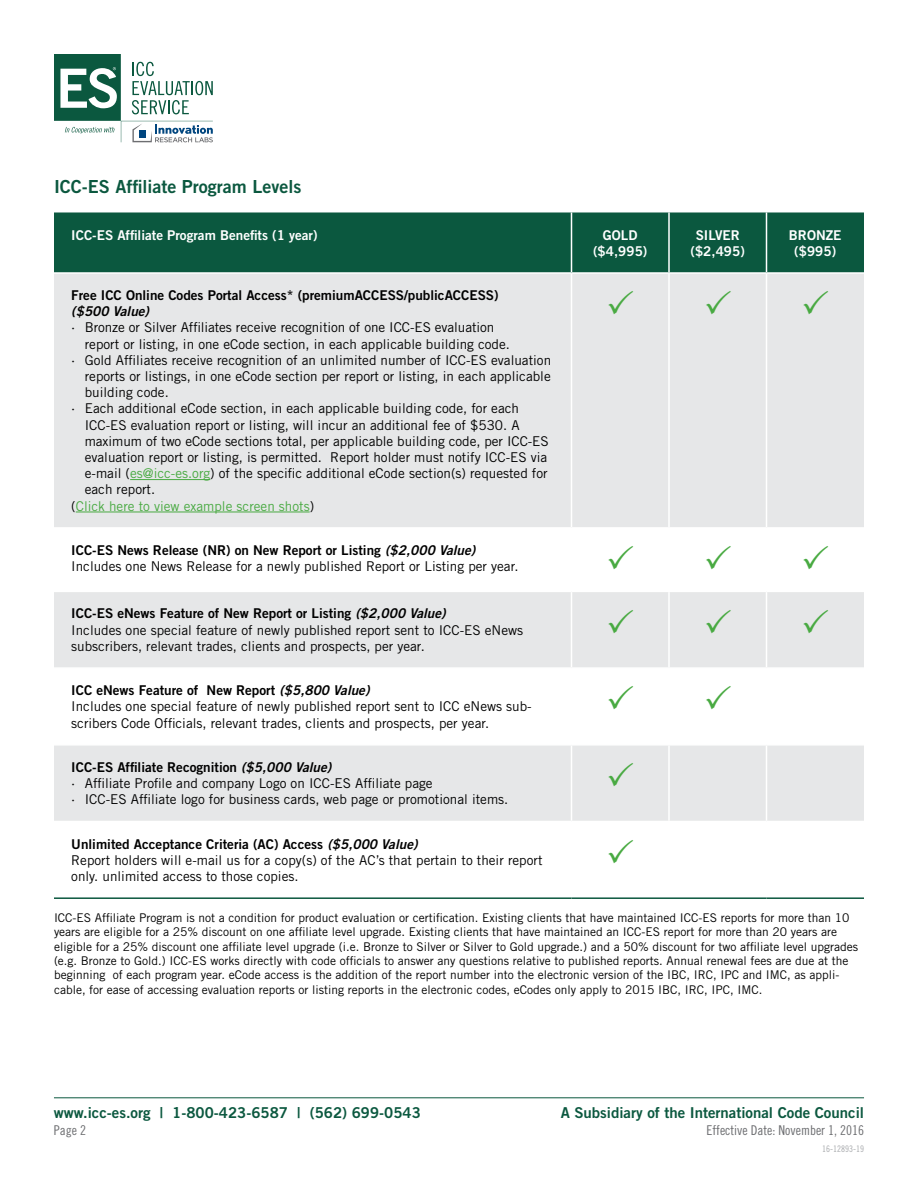
<style>
.page{position:relative;width:918px;height:1188px;background:#fff}
.page>*{position:absolute;margin:0;border:0;box-sizing:border-box;transform-origin:0 0}
.t1{font:18px "Trade Gothic LT Std Bd 2";color:#0b583f}
.t2{font:15px "Trade Gothic LT Std Bd 2";color:#0b583f}
.t3{font:13.5px/16.2px "Trade Gothic LT Std";color:#000}
.t4{font:13.5px "Trade Gothic LT Std Bd 2";color:#000}
.t5{font:13.5px/16.2px "Trade Gothic LT Std Bd 2";color:#fff;text-align:center}
.t6{font:13.5px "Trade Gothic LT Std";color:#49aa42}
.t7{font:13.5px "Trade Gothic LT Std Cn 18";color:#6d6e71}
.t8{font:13.5px "Trade Gothic LT Std Bd 2 Obl";color:#000}
.t9{font:12px/14.4px "Trade Gothic LT Std";color:#000}
.t10{font:9px "Trade Gothic LT Std Cn 18";color:#a7a9ac}
.s1{color:#49aa42}
.s2{color:#000}
.s3{font-family:"Trade Gothic LT Std Bd 2 Obl"}
</style>
<div class="page">
<hr style="left:54px;top:1097px;width:810px;height:1px;background:#0b583f">
<svg style="left:54px;top:54px;width:159px;height:88px"></svg>
<div style="left:54px;top:212px;width:810px;height:60px;background:#0b583f"></div>
<svg style="left:54px;top:274px;width:810px;height:547px;fill:#e6e7e8"></svg>
<hr style="left:571px;top:212px;width:1px;height:60px;background:#fff">
<hr style="left:668px;top:212px;width:2px;height:60px;background:#fff">
<hr style="left:766px;top:212px;width:1px;height:60px;background:#fff">
<hr style="left:571px;top:274px;width:1px;height:253px;background:#fff">
<hr style="left:668px;top:274px;width:2px;height:253px;background:#fff">
<hr style="left:766px;top:274px;width:1px;height:253px;background:#fff">
<hr style="left:54px;top:527px;width:518px;height:2px;background:#fff">
<hr style="left:572px;top:527px;width:97px;height:2px;background:#fff">
<hr style="left:571px;top:529px;width:1px;height:62px;background:#fff">
<hr style="left:669px;top:527px;width:97px;height:2px;background:#fff">
<hr style="left:668px;top:529px;width:2px;height:62px;background:#fff">
<hr style="left:766px;top:527px;width:98px;height:2px;background:#fff">
<hr style="left:766px;top:529px;width:1px;height:62px;background:#fff">
<hr style="left:54px;top:591px;width:518px;height:1px;background:#fff">
<hr style="left:572px;top:591px;width:97px;height:1px;background:#fff">
<hr style="left:571px;top:592px;width:1px;height:75px;background:#fff">
<hr style="left:669px;top:591px;width:97px;height:1px;background:#fff">
<hr style="left:668px;top:592px;width:2px;height:75px;background:#fff">
<hr style="left:766px;top:591px;width:98px;height:1px;background:#fff">
<hr style="left:766px;top:592px;width:1px;height:75px;background:#fff">
<hr style="left:54px;top:667px;width:518px;height:2px;background:#fff">
<hr style="left:572px;top:667px;width:97px;height:2px;background:#fff">
<hr style="left:571px;top:669px;width:1px;height:75px;background:#fff">
<hr style="left:669px;top:667px;width:97px;height:2px;background:#fff">
<hr style="left:668px;top:669px;width:2px;height:75px;background:#fff">
<hr style="left:766px;top:667px;width:98px;height:2px;background:#fff">
<hr style="left:766px;top:669px;width:1px;height:75px;background:#fff">
<hr style="left:54px;top:744px;width:518px;height:2px;background:#fff">
<hr style="left:572px;top:744px;width:97px;height:2px;background:#fff">
<hr style="left:571px;top:746px;width:1px;height:75px;background:#fff">
<hr style="left:669px;top:744px;width:97px;height:2px;background:#fff">
<hr style="left:668px;top:746px;width:2px;height:75px;background:#fff">
<hr style="left:766px;top:744px;width:98px;height:2px;background:#fff">
<hr style="left:766px;top:746px;width:1px;height:75px;background:#fff">
<hr style="left:54px;top:897px;width:518px;height:2px;background:#0b583f">
<hr style="left:572px;top:897px;width:97px;height:2px;background:#0b583f">
<hr style="left:669px;top:897px;width:97px;height:2px;background:#0b583f">
<hr style="left:766px;top:897px;width:98px;height:2px;background:#0b583f">
<hr style="left:130px;top:479px;width:80px;height:1px;background:#49aa42">
<hr style="left:76px;top:512px;width:234px;height:1px;background:#49aa42">
<svg style="left:609px;top:290px;width:24px;height:24px"></svg>
<svg style="left:706px;top:290px;width:25px;height:24px"></svg>
<svg style="left:804px;top:290px;width:24px;height:24px"></svg>
<svg style="left:609px;top:545px;width:24px;height:24px"></svg>
<svg style="left:706px;top:545px;width:25px;height:24px"></svg>
<svg style="left:804px;top:545px;width:24px;height:24px"></svg>
<svg style="left:609px;top:608px;width:24px;height:25px"></svg>
<svg style="left:706px;top:608px;width:25px;height:25px"></svg>
<svg style="left:804px;top:608px;width:24px;height:25px"></svg>
<svg style="left:609px;top:685px;width:24px;height:24px"></svg>
<svg style="left:706px;top:685px;width:25px;height:24px"></svg>
<svg style="left:609px;top:762px;width:24px;height:24px"></svg>
<h1 class="t1" style="left:54px;top:175px;width:249px">ICC-ES Affiliate Program Levels</h1>
<p class="t5" style="left:71px;top:226px;width:248px">ICC-ES Affiliate Program Benefits (1 year)</p>
<p class="t5" style="left:593px;top:226px;width:56px">GOLD ($4,995)</p>
<p class="t5" style="left:691px;top:226px;width:56px">SILVER ($2,495)</p>
<p class="t5" style="left:789px;top:226px;width:54px">BRONZE ($995)</p>
<p class="t4" style="left:71px;top:287px;width:429px">Free ICC Online Codes Portal Access* (premiumACCESS/publicACCESS)</p>
<p class="t8" style="left:71px;top:303px;width:79px">($500 Value)</p>
<p class="t3" style="left:71px;top:319px;width:425px">· Bronze or Silver Affiliates receive recognition of one ICC-ES evaluation</p>
<p class="t3" style="left:85px;top:336px;width:427px">report or listing, in one eCode section, in each applicable building code.</p>
<p class="t3" style="left:71px;top:352px;width:481px">· Gold Affiliates receive recognition of an unlimited number of ICC-ES evaluation</p>
<p class="t3" style="left:85px;top:368px;width:468px">reports or listings, in one eCode section per report or listing, in each applicable</p>
<p class="t3" style="left:85px;top:384px;width:86px">building code.</p>
<p class="t3" style="left:71px;top:400px;width:449px">· Each additional eCode section, in each applicable building code, for each</p>
<p class="t3" style="left:85px;top:417px;width:436px">ICC-ES evaluation report or listing, will incur an additional fee of $530. A</p>
<p class="t3" style="left:85px;top:433px;width:465px">maximum of two eCode sections total, per applicable building code, per ICC-ES</p>
<p class="t3" style="left:85px;top:449px;width:464px">evaluation report or listing, is permitted. Report holder must notify ICC-ES via</p>
<p class="t3" style="left:85px;top:465px;width:464px">e-mail (<span class="s1">es@icc-es.org</span>) of the specific additional eCode section(s) requested for</p>
<p class="t3" style="left:85px;top:481px;width:72px">each report.</p>
<p class="t6" style="left:71px;top:498px;width:244px"><span class="s2">(</span>Click here to view example screen shots<span class="s2">)</span></p>
<p class="t4" style="left:71px;top:542px;width:406px">ICC-ES News Release (NR) on New Report or Listing <span class="s3">($2,000 Value)</span></p>
<p class="t3" style="left:71px;top:558px;width:449px">Includes one News Release for a newly published Report or Listing per year.</p>
<p class="t4" style="left:71px;top:605px;width:376px">ICC-ES eNews Feature of New Report or Listing <span class="s3">($2,000 Value)</span></p>
<p class="t3" style="left:71px;top:622px;width:453px">Includes one special feature of newly published report sent to ICC-ES eNews subscribers, relevant trades, clients and prospects, per year.</p>
<p class="t4" style="left:71px;top:682px;width:300px">ICC eNews Feature of New Report <span class="s3">($5,800 Value)</span></p>
<p class="t3" style="left:71px;top:698px;width:462px">Includes one special feature of newly published report sent to ICC eNews sub&shy;scribers Code Officials, relevant trades, clients and prospects, per year.</p>
<p class="t4" style="left:71px;top:759px;width:262px">ICC-ES Affiliate Recognition <span class="s3">($5,000 Value)</span></p>
<p class="t3" style="left:71px;top:775px;width:439px">· Affiliate Profile and company Logo on ICC-ES Affiliate page<br>· ICC-ES Affiliate logo for business cards, web page or promotional items.</p>
<p class="t4" style="left:71px;top:835px;width:348px">Unlimited Acceptance Criteria (AC) Access <span class="s3">($5,000 Value)</span></p>
<p class="t3" style="left:71px;top:852px;width:473px">Report holders will e-mail us for a copy(s) of the AC’s that pertain to their report only. unlimited access to those copies.</p>
<p class="t9" style="left:54px;top:910px;width:806px">ICC-ES Affiliate Program is not a condition for product evaluation or certification. Existing clients that have maintained ICC-ES reports for more than 10 years are eligible for a 25% discount on one affiliate level upgrade. Existing clients that have maintained an ICC-ES report for more than 20 years are eligible for a 25% discount one affiliate level upgrade (i.e. Bronze to Silver or Silver to Gold upgrade.) and a 50% discount for two affiliate level upgrades (e.g. Bronze to Gold.) ICC-ES works directly with code officials to answer any questions relative to published reports. Annual renewal fees are due at the beginning of each program year. eCode access is the addition of the report number into the electronic version of the IBC, IRC, IPC and IMC, as appli&shy;cable, for ease of accessing evaluation reports or listing reports in the electronic codes, eCodes only apply to 2015 IBC, IRC, IPC, IMC.</p>
<p class="t2" style="left:54px;top:1104px;width:368px">www.icc-es.org | 1-800-423-6587 | (562) 699-0543</p>
<p class="t2" style="left:561px;top:1104px;width:305px">A Subsidiary of the International Code Council</p>
<p class="t7" style="left:54px;top:1122px;width:34px">Page 2</p>
<p class="t7" style="left:707px;top:1122px;width:159px">Effective Date: November 1, 2016</p>
<p class="t10" style="left:822px;top:1143px;width:43px">16-12893-19</p>
</div>
